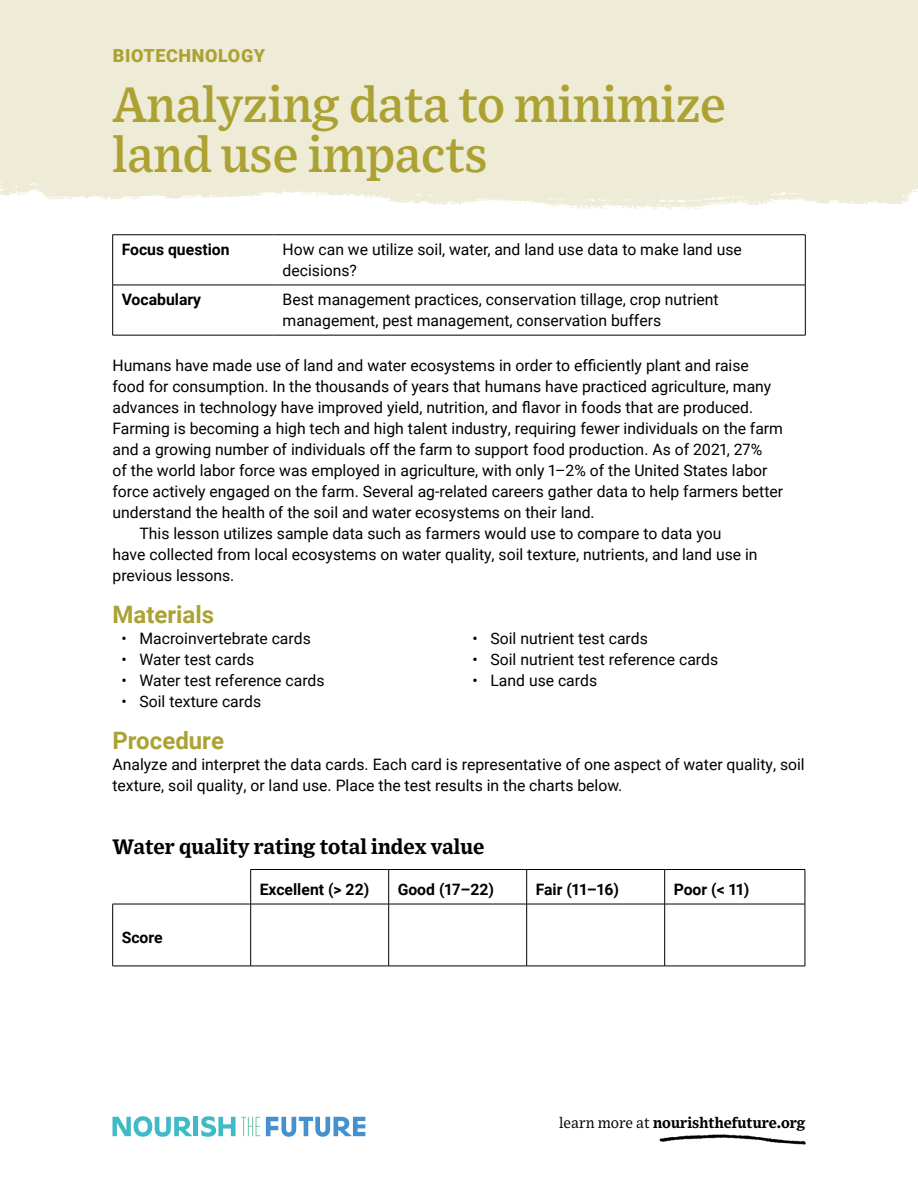
<style>
.page{position:relative;width:918px;height:1188px;background:#fff}
.page>*{position:absolute;margin:0;border:0;box-sizing:border-box;transform-origin:0 0}
.t1{font:500 49.5px/49.5px "Exchange";letter-spacing:-.01em;color:#aca233}
.t2{font:700 24px "Roboto";color:#aca233}
.t3{font:700 21px "Exchange";color:#000}
.t4{font:900 18px "Roboto";letter-spacing:.035em;color:#aca233}
.t5{font:15.75px/21px "Roboto";color:#000}
.t6{font:700 15.75px "Roboto";color:#000}
.t7{font:700 15px "Exchange";color:#000}
.s1{font-weight:400}
</style>
<div class="page">
<img style="left:659px;top:1134px;width:147px;height:11px">
<svg style="left:112px;top:1116px;width:80px;height:21px"></svg>
<hr style="left:194px;top:1117px;width:4px;height:19px;background:#40bac7">
<svg style="left:201px;top:1116px;width:59px;height:21px"></svg>
<svg style="left:266px;top:1117px;width:99px;height:20px"></svg>
<div style="left:0;top:0;width:918px;height:165px;background:#eeecd6"></div>
<img style="left:0;top:165px;width:918px;height:45px">
<hr style="left:112px;top:234px;width:162px;height:1px;background:#000">
<hr style="left:112px;top:235px;width:1px;height:50px;background:#000">
<hr style="left:274px;top:234px;width:532px;height:1px;background:#000">
<hr style="left:805px;top:235px;width:1px;height:50px;background:#000">
<hr style="left:112px;top:285px;width:162px;height:1px;background:#000">
<hr style="left:112px;top:285px;width:1px;height:50px;background:#000">
<hr style="left:274px;top:285px;width:532px;height:1px;background:#000">
<hr style="left:805px;top:285px;width:1px;height:50px;background:#000">
<hr style="left:112px;top:335px;width:162px;height:1px;background:#000">
<hr style="left:274px;top:335px;width:532px;height:1px;background:#000">
<hr style="left:388px;top:870px;width:1px;height:34px;background:#000">
<hr style="left:526px;top:870px;width:1px;height:34px;background:#000">
<hr style="left:251px;top:904px;width:138px;height:1px;background:#000">
<hr style="left:250px;top:904px;width:1px;height:62px;background:#000">
<hr style="left:389px;top:904px;width:138px;height:1px;background:#000">
<hr style="left:388px;top:904px;width:1px;height:62px;background:#000">
<hr style="left:527px;top:904px;width:138px;height:1px;background:#000">
<hr style="left:526px;top:904px;width:1px;height:62px;background:#000">
<hr style="left:665px;top:904px;width:140px;height:1px;background:#000">
<hr style="left:250px;top:869px;width:139px;height:1px;background:#000">
<hr style="left:389px;top:869px;width:138px;height:1px;background:#000">
<hr style="left:527px;top:869px;width:138px;height:1px;background:#000">
<hr style="left:665px;top:869px;width:140px;height:1px;background:#000">
<hr style="left:805px;top:870px;width:1px;height:34px;background:#000">
<hr style="left:112px;top:904px;width:1px;height:62px;background:#000">
<hr style="left:805px;top:904px;width:1px;height:62px;background:#000">
<hr style="left:112px;top:966px;width:139px;height:1px;background:#000">
<hr style="left:251px;top:966px;width:138px;height:1px;background:#000">
<hr style="left:389px;top:966px;width:138px;height:1px;background:#000">
<hr style="left:527px;top:966px;width:138px;height:1px;background:#000">
<hr style="left:665px;top:966px;width:140px;height:1px;background:#000">
<hr style="left:250px;top:870px;width:1px;height:34px;background:#000">
<hr style="left:112px;top:904px;width:139px;height:1px;background:#000">
<hr style="left:664px;top:870px;width:1px;height:34px;background:#000">
<hr style="left:664px;top:904px;width:1px;height:62px;background:#000">
<p class="t4" style="left:113px;top:43px;width:154px">BIOTECHNOLOGY</p>
<h1 class="t1" style="left:112px;top:78px;width:615px">Analyzing data to minimize land use impacts</h1>
<p class="t6" style="left:122px;top:238px;width:109px">Focus question</p>
<p class="t5" style="left:283px;top:238px;width:461px">How can we utilize soil, water, and land use data to make land use decisions?</p>
<p class="t6" style="left:122px;top:289px;width:81px">Vocabulary</p>
<p class="t5" style="left:283px;top:288px;width:438px">Best management practices, conservation tillage, crop nutrient management, pest management, conservation buffers</p>
<p class="t5" style="left:113px;top:355px;width:638px">Humans have made use of land and water ecosystems in order to efficiently plant and raise</p>
<p class="t5" style="left:113px;top:376px;width:660px">food for consumption. In the thousands of years that humans have practiced agriculture, many</p>
<p class="t5" style="left:113px;top:397px;width:642px">advances in technology have improved yield, nutrition, and flavor in foods that are produced.</p>
<p class="t5" style="left:113px;top:418px;width:672px">Farming is becoming a high tech and high talent industry, requiring fewer individuals on the farm</p>
<p class="t5" style="left:113px;top:439px;width:651px">and a growing number of individuals off the farm to support food production. As of 2021, 27%</p>
<p class="t5" style="left:113px;top:460px;width:657px">of the world labor force was employed in agriculture, with only 1–2% of the United States labor</p>
<p class="t5" style="left:113px;top:481px;width:672px">force actively engaged on the farm. Several ag-related careers gather data to help farmers better</p>
<p class="t5" style="left:113px;top:502px;width:484px">understand the health of the soil and water ecosystems on their land.</p>
<p class="t5" style="left:140px;top:523px;width:583px">This lesson utilizes sample data such as farmers would use to compare to data you</p>
<p class="t5" style="left:113px;top:544px;width:647px">have collected from local ecosystems on water quality, soil texture, nutrients, and land use in</p>
<p class="t5" style="left:113px;top:565px;width:123px">previous lessons.</p>
<h2 class="t2" style="left:112px;top:598px;width:103px">Materials</h2>
<p class="t5" style="left:122px;top:628px;width:191px">• Macroinvertebrate cards</p>
<p class="t5" style="left:122px;top:649px;width:134px">• Water test cards</p>
<p class="t5" style="left:122px;top:670px;width:205px">• Water test reference cards</p>
<p class="t5" style="left:122px;top:691px;width:141px">• Soil texture cards</p>
<p class="t5" style="left:473px;top:628px;width:177px">• Soil nutrient test cards</p>
<p class="t5" style="left:473px;top:649px;width:247px">• Soil nutrient test reference cards</p>
<p class="t5" style="left:473px;top:670px;width:126px">• Land use cards</p>
<h2 class="t2" style="left:112px;top:724px;width:113px">Procedure</h2>
<p class="t5" style="left:112px;top:754px;width:694px">Analyze and interpret the data cards. Each card is representative of one aspect of water quality, soil texture, soil quality, or land use. Place the test results in the charts below.</p>
<h3 class="t3" style="left:112px;top:830px;width:374px">Water quality rating total index value</h3>
<p class="t6" style="left:260px;top:878px;width:111px">Excellent (&gt; 22)</p>
<p class="t6" style="left:398px;top:878px;width:98px">Good (17–22)</p>
<p class="t6" style="left:536px;top:878px;width:85px">Fair (11–16)</p>
<p class="t6" style="left:674px;top:878px;width:77px">Poor (&lt; 11)</p>
<p class="t6" style="left:122px;top:927px;width:43px">Score</p>
<p class="t7" style="left:559px;top:1111px;width:248px"><span class="s1">learn more at</span> nourishthefuture.org</p>
</div>
